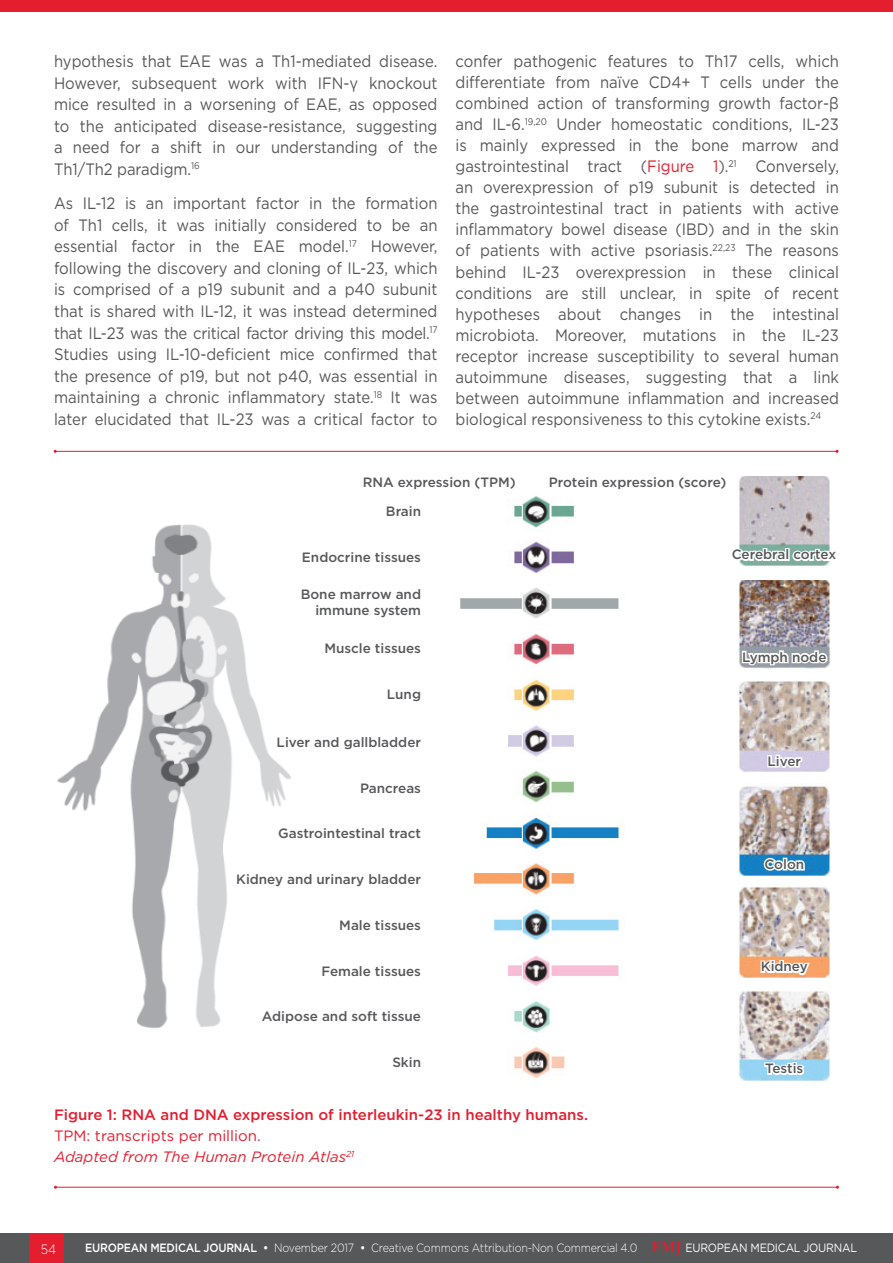
<style>
.page{position:relative;width:893px;height:1263px;background:#fff}
.page>*{position:absolute;margin:0;border:0;box-sizing:border-box;transform-origin:0 0}
._11__Main_text{font:16.5px/21px "Gotham";color:#575756;text-align:justify;scale:.9 1}
._12_b_Figure___Table{font:500 15px "Gotham";color:#e41d2f}
._12_b_Figure___Table-2{font:italic 15px "Gotham";color:#e41d2f}
._12_b_Figure___Table-3{font:15px "Gotham";color:#e41d2f}
.t1{font:500 13.5px/16.2px "Gotham";color:#57585a;text-align:right}
.t2{font:300 13.5px "Gotham";color:#fff;scale:.9 1}
.t3{font:300 12px "Gotham";letter-spacing:-.02em;color:#fff;scale:.9 1}
.s1{color:#e41d2f}
.s2{font-weight:500}
.s3{font-family:"Palatino Linotype";font-weight:700;font-size:15px;color:#e41d2f}
.s4{font-weight:400}
</style>
<div class="page">
<div style="left:0;top:1233px;width:893px;height:30px;background:#57585a"></div>
<div style="left:30px;top:1233px;width:34px;height:30px;background:#e41d2f"></div>
<hr style="left:55px;top:1187px;width:782px;height:1px;background:#e41d2f">
<img style="left:57px;top:524px;width:234px;height:504px">
<div style="left:270px;top:731px;width:157px;height:22px;background:#fff"></div>
<div style="left:272px;top:822px;width:155px;height:22px;background:#fff"></div>
<div style="left:230px;top:868px;width:197px;height:22px;background:#fff"></div>
<div style="left:255px;top:1005px;width:172px;height:22px;background:#fff"></div>
<img style="left:460px;top:496px;width:159px;height:582px">
<img style="left:738px;top:580px;width:92px;height:88px">
<svg style="left:740px;top:649px;width:90px;height:18px"></svg>
<img style="left:738px;top:681px;width:92px;height:91px">
<svg style="left:766px;top:753px;width:38px;height:19px"></svg>
<img style="left:738px;top:785px;width:92px;height:90px">
<svg style="left:762px;top:856px;width:44px;height:16px"></svg>
<img style="left:738px;top:887px;width:92px;height:91px">
<svg style="left:759px;top:959px;width:53px;height:18px"></svg>
<img style="left:738px;top:990px;width:92px;height:90px">
<svg style="left:763px;top:1061px;width:44px;height:15px"></svg>
<img style="left:738px;top:477px;width:92px;height:70px">
<svg style="left:738px;top:547px;width:92px;height:19px"></svg>
<hr style="left:55px;top:451px;width:782px;height:1px;background:#e41d2f">
<div style="left:0;top:0;width:893px;height:12px;background:#e41d2f"></div>
<p class="_11__Main_text" style="left:54px;top:50px;width:428px;line-height:21.6px">hypothesis that EAE was a Th1-mediated disease.<br>However, subsequent work with IFN-γ knockout mice resulted in a worsening of EAE, as opposed to the anticipated disease-resistance, suggesting a need for a shift in our understanding of the Th1/Th2 paradigm.<sup>16</sup></p>
<p class="_11__Main_text" style="left:54px;top:192px;width:428px;line-height:21.6px">As IL-12 is an important factor in the formation of Th1 cells, it was initially considered to be an essential factor in the EAE model.<sup>17</sup> However, following the discovery and cloning of IL-23, which is comprised of a p19 subunit and a p40 subunit that is shared with IL-12, it was instead determined that IL-23 was the critical factor driving this model.<sup>17<br></sup>Studies using IL-10-deficient mice confirmed that the presence of p19, but not p40, was essential in maintaining a chronic inflammatory state.<sup>18</sup> It was later elucidated that IL-23 was a critical factor to</p>
<p class="_11__Main_text" style="left:455px;top:51px;width:428px">confer pathogenic features to Th17 cells, which differentiate from naïve CD4+ T cells under the combined action of transforming growth factor-β and IL-6.<sup>19,20</sup> Under homeostatic conditions, IL-23 is mainly expressed in the bone marrow and gastrointestinal tract (<span class="s1">Figure 1</span>).<sup>21</sup> Conversely, an overexpression of p19 subunit is detected in the gastrointestinal tract in patients with active inflammatory bowel disease (IBD) and in the skin of patients with active psoriasis.<sup>22,23</sup> The reasons behind IL-23 overexpression in these clinical conditions are still unclear, in spite of recent hypotheses about changes in the intestinal microbiota. Moreover, mutations in the IL-23 receptor increase susceptibility to several human autoimmune diseases, suggesting that a link between autoimmune inflammation and increased biological responsiveness to this cytokine exists.<sup>24</sup></p>
<p class="t1" style="left:363px;top:473px;width:155px">RNA expression (TPM)</p>
<p class="t1" style="left:386px;top:503px;width:37px">Brain</p>
<p class="t1" style="left:302px;top:549px;width:121px">Endocrine tissues</p>
<p class="t1" style="left:301px;top:586px;width:122px">Bone marrow and immune system</p>
<p class="t1" style="left:324px;top:640px;width:98px">Muscle tissues</p>
<p class="t1" style="left:387px;top:686px;width:36px">Lung</p>
<p class="t1" style="left:277px;top:733px;width:146px">Liver and gallbladder</p>
<p class="t1" style="left:360px;top:779px;width:63px">Pancreas</p>
<p class="t1" style="left:278px;top:824px;width:144px">Gastrointestinal tract</p>
<p class="t1" style="left:236px;top:871px;width:186px">Kidney and urinary bladder</p>
<p class="t1" style="left:339px;top:917px;width:83px">Male tissues</p>
<p class="t1" style="left:321px;top:963px;width:101px">Female tissues</p>
<p class="t1" style="left:262px;top:1008px;width:161px">Adipose and soft tissue</p>
<p class="t1" style="left:392px;top:1054px;width:30px">Skin</p>
<p class="t1" style="left:549px;top:473px;width:179px">Protein expression (score)</p>
<p class="t1" style="left:732px;top:546px;width:106px">Cerebral cortex</p>
<p class="t1" style="left:742px;top:649px;width:86px">Lymph node</p>
<p class="t1" style="left:767px;top:753px;width:35px">Liver</p>
<p class="t1" style="left:764px;top:856px;width:41px">Colon</p>
<p class="t1" style="left:761px;top:958px;width:48px">Kidney</p>
<p class="t1" style="left:765px;top:1060px;width:40px">Testis</p>
<p class="_12_b_Figure___Table" style="left:54px;top:1104px;width:535px">Figure 1: RNA and DNA expression of interleukin-23 in healthy humans.</p>
<p class="_12_b_Figure___Table-3" style="left:54px;top:1126px;width:208px">TPM: transcripts per million.</p>
<p class="_12_b_Figure___Table-2" style="left:54px;top:1147px;width:302px">Adapted from The Human Protein Atlas<sup>21</sup></p>
<p class="t2" style="left:41px;top:1240px;width:19px">54</p>
<p class="t3" style="left:85px;top:1240px;width:859px"><span class="s2">EUROPEAN MEDICAL JOURNAL •</span> November 2017 <span class="s2">•</span> Creative Commons Attribution-Non Commercial 4.0 <span class="s3">EMJ</span> <span class="s4">EUROPEAN MEDICAL JOURNAL</span></p>
</div>
